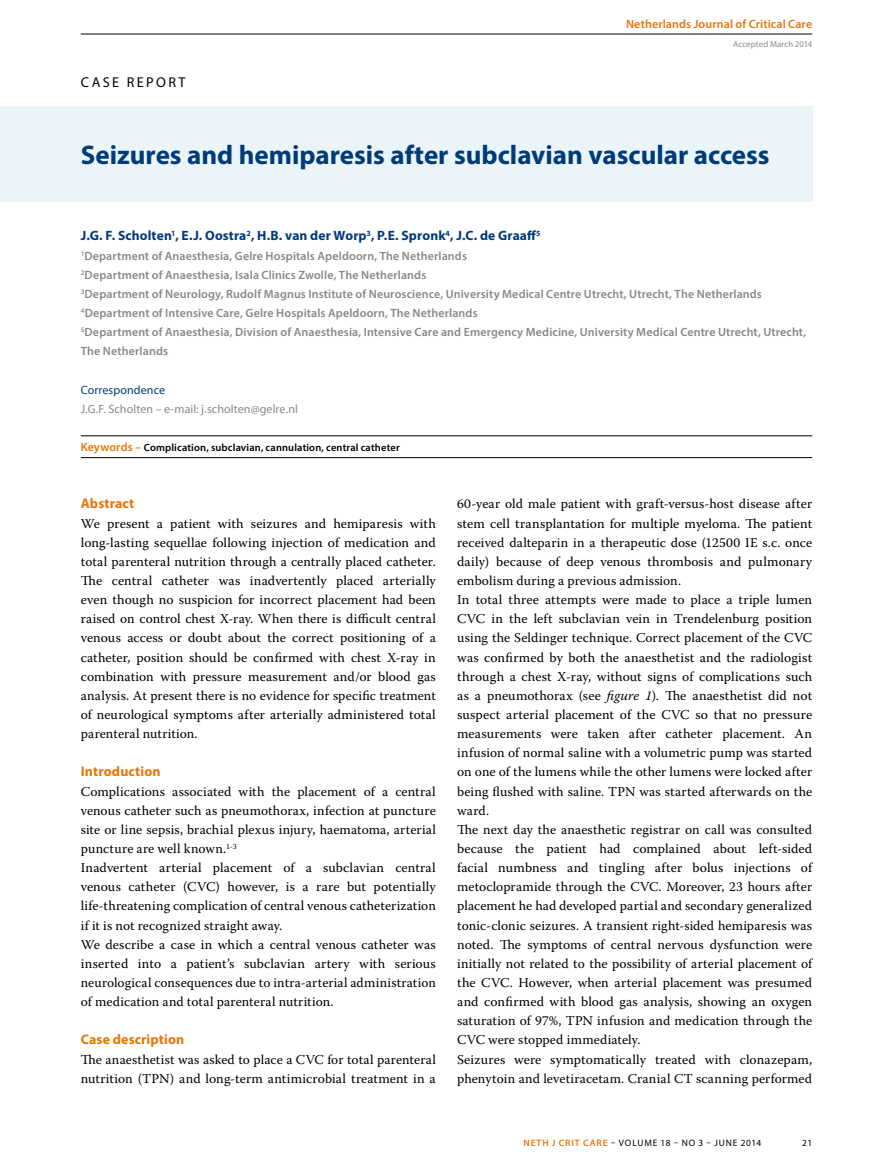
<style>
.page{position:relative;width:893px;height:1170px;background:#fff}
.page>*{position:absolute;margin:0;border:0;box-sizing:border-box;transform-origin:0 0}
.t1{font:700 27px "Myriad Pro";color:#003b79}
.t2{font:14.25px "Myriad Pro";letter-spacing:.175em;color:#000}
.t3{font:700 13.8px "Myriad Pro";letter-spacing:.01em;color:#ec7405}
.t4{font:13.5px/19.2px "Warnock Pro";letter-spacing:.01em;color:#000}
.t5{font:700 13.5px "Myriad Pro";letter-spacing:.01em;color:#003b79}
.t6{font:600 12px/19.2px "Myriad Pro";letter-spacing:.01em;color:#87888a}
.t7{font:12px/19.2px "Myriad Pro";letter-spacing:.01em;color:#87888a}
.t8{font:600 12px "Myriad Pro";letter-spacing:.01em;color:#ec7405}
.t9{font:600 10.5px "Myriad Pro";letter-spacing:.015em;color:#000}
.t10{font:9.3px "Myriad Pro";letter-spacing:.085em;color:#000}
.t11{font:8.7px "Myriad Pro";letter-spacing:.01em;color:#87888a}
.s1{color:#003b79}
.s2{font-size:12px;color:#ec7405}
.s3{font-style:italic}
.s4{font-weight:600;color:#ec7405}
</style>
<div class="page">
<hr style="left:81px;top:34px;width:731px;height:1px;background:#000">
<div style="left:0;top:106px;width:812px;height:96px;background:#eaf4f9"></div>
<hr style="left:81px;top:435px;width:731px;height:1px;background:#000">
<hr style="left:81px;top:457px;width:731px;height:1px;background:#000">
<p class="t2" style="left:81px;top:74px;width:106px">CASE REPORT</p>
<p class="t8" style="left:626px;top:16px;width:188px">Netherlands Journal of Critical Care</p>
<p class="t11" style="left:733px;top:39px;width:81px">Accepted March 2014</p>
<p class="t1" style="left:81px;top:138px;width:690px">Seizures and hemiparesis after subclavian vascular access</p>
<p class="t5" style="left:81px;top:227px;width:461px">J.G. F. Scholten<sup>1</sup>, E.J. Oostra<sup>2</sup>, H.B. van der Worp<sup>3</sup>, P.E. Spronk<sup>4</sup>, J.C. de Graaff<sup>5</sup></p>
<p class="t6" style="left:81px;top:245px;width:727px"><sup>1</sup>Department of Anaesthesia, Gelre Hospitals Apeldoorn, The Netherlands<br><sup>2</sup>Department of Anaesthesia, Isala Clinics Zwolle, The Netherlands<br><sup>3</sup>Department of Neurology, Rudolf Magnus Institute of Neuroscience, University Medical Centre Utrecht, Utrecht, The Netherlands <sup>4</sup>Department of Intensive Care, Gelre Hospitals Apeldoorn, The Netherlands<br><sup>5</sup>Department of Anaesthesia, Division of Anaesthesia, Intensive Care and Emergency Medicine, University Medical Centre Utrecht, Utrecht, The Netherlands</p>
<p class="t7" style="left:81px;top:379px;width:219px"><span class="s1">Correspondence<br></span>J.G.F. Scholten – e-mail: j.scholten@gelre.nl</p>
<p class="t9" style="left:81px;top:441px;width:320px"><span class="s2">Keywords –</span> Complication, subclavian, cannulation, central catheter</p>
<p class="t3" style="left:81px;top:494px;width:55px">Abstract</p>
<p class="t4" style="left:81px;top:513px;width:357px;text-align:justify">We present a patient with seizures and hemiparesis with long-lasting sequellae following injection of medication and total parenteral nutrition through a centrally placed catheter.<br>The central catheter was inadvertently placed arterially even though no suspicion for incorrect placement had been raised on control chest X-ray. When there is difficult central venous access or doubt about the correct positioning of a catheter, position should be confirmed with chest X-ray in combination with pressure measurement and/or blood gas analysis. At present there is no evidence for specific treatment of neurological symptoms after arterially administered total parenteral nutrition.</p>
<p class="t3" style="left:81px;top:762px;width:81px">Introduction</p>
<p class="t4" style="left:81px;top:781px;width:357px">Complications associated with the placement of a central venous catheter such as pneumothorax, infection at puncture site or line sepsis, brachial plexus injury, haematoma, arterial puncture are well known.<sup>1-3<br></sup>Inadvertent arterial placement of a subclavian central venous catheter (CVC) however, is a rare but potentially life-threatening complication of central venous catheterization if it is not recognized straight away.<br>We describe a case in which a central venous catheter was inserted into a patient’s subclavian artery with serious neurological consequences due to intra-arterial administration of medication and total parenteral nutrition.</p>
<p class="t3" style="left:81px;top:1030px;width:105px">Case description</p>
<p class="t4" style="left:81px;top:1049px;width:357px">The anaesthetist was asked to place a CVC for total parenteral nutrition (TPN) and long-term antimicrobial treatment in a</p>
<p class="t4" style="left:457px;top:494px;width:357px">60-year old male patient with graft-versus-host disease after stem cell transplantation for multiple myeloma. The patient received dalteparin in a therapeutic dose (12500 IE s.c. once daily) because of deep venous thrombosis and pulmonary embolism during a previous admission.<br>In total three attempts were made to place a triple lumen CVC in the left subclavian vein in Trendelenburg position using the Seldinger technique. Correct placement of the CVC was confirmed by both the anaesthetist and the radiologist through a chest X-ray, without signs of complications such as a pneumothorax (see <span class="s3">figure 1</span>). The anaesthetist did not suspect arterial placement of the CVC so that no pressure measurements were taken after catheter placement. An infusion of normal saline with a volumetric pump was started on one of the lumens while the other lumens were locked after being flushed with saline. TPN was started afterwards on the ward.<br>The next day the anaesthetic registrar on call was consulted because the patient had complained about left-sided facial numbness and tingling after bolus injections of metoclopramide through the CVC. Moreover, 23 hours after placement he had developed partial and secondary generalized tonic-clonic seizures. A transient right-sided hemiparesis was noted. The symptoms of central nervous dysfunction were initially not related to the possibility of arterial placement of the CVC. However, when arterial placement was presumed and confirmed with blood gas analysis, showing an oxygen saturation of 97%, TPN infusion and medication through the CVC were stopped immediately.<br>Seizures were symptomatically treated with clonazepam, phenytoin and levetiracetam. Cranial CT scanning performed</p>
<p class="t10" style="left:523px;top:1136px;width:239px"><span class="s4">NETH J CRIT CARE</span> – VOLUME 18 – NO 3 – JUNE 2014</p>
<p class="t10" style="left:802px;top:1136px;width:11px">21</p>
</div>
